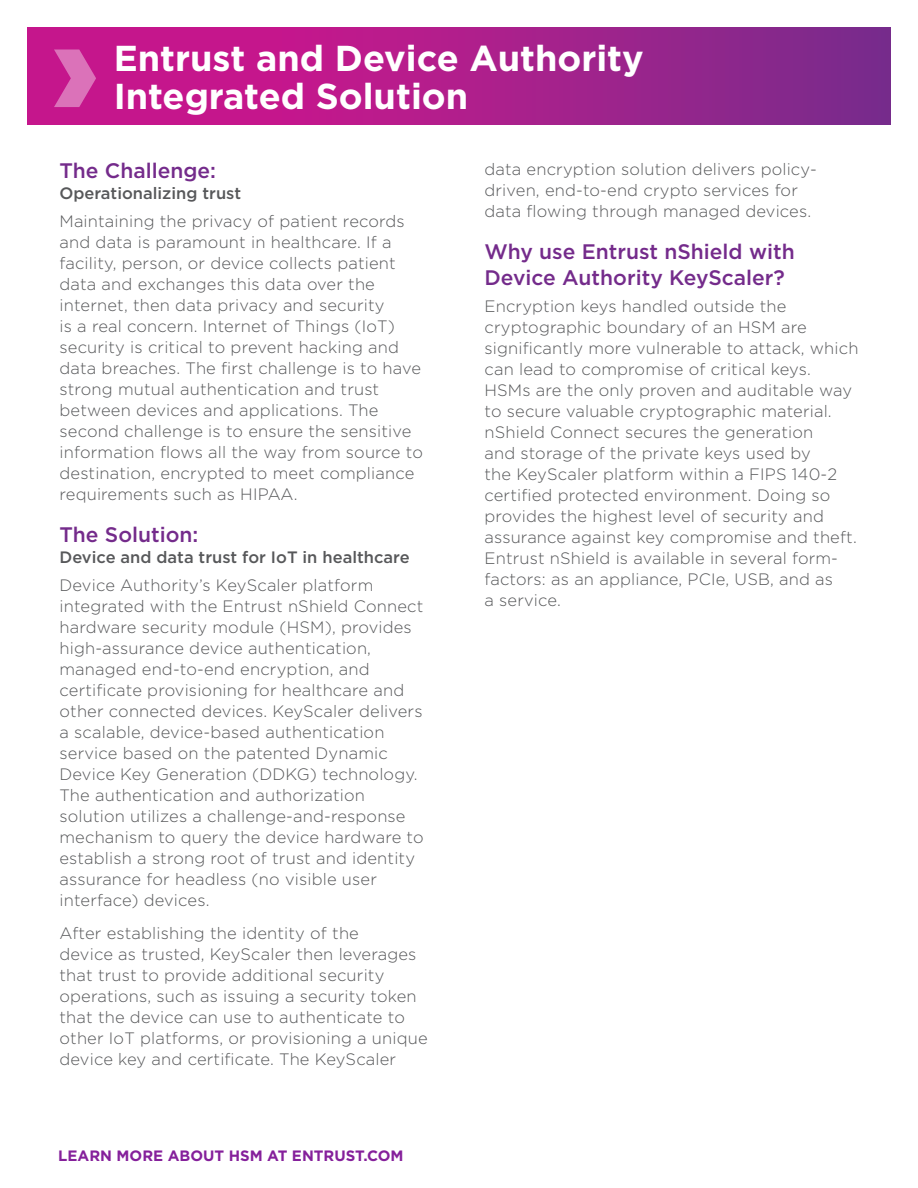
<style>
.page{position:relative;width:918px;height:1188px;background:#fff}
.page>*{position:absolute;margin:0;border:0;box-sizing:border-box;transform-origin:0 0}
._1_Back_Page_Title{font:700 36px/37.5px "Gotham";color:#fff}
._3_Header{font:500 21px/25.5px "Gotham";color:#742b8b}
._4_Body_Text{font:300 16.5px/21px "Gotham";letter-spacing:.01em;color:#57585a}
._3_Header-2{font:500 16.5px "Gotham";color:#57585a}
.CTA_URL_front{font:700 15px "Gotham";color:#85209b}
</style>
<div class="page">
<svg style="left:27px;top:27px;width:864px;height:98px;background:#a91e8b"></svg>
<svg style="left:54px;top:50px;width:42px;height:57px;background:#d24da7"></svg>
<p class="_1_Back_Page_Title" style="left:114px;top:40px;width:532px">Entrust and Device Authority<br>Integrated Solution</p>
<p class="_3_Header" style="left:60px;top:158px;width:158px">The Challenge:</p>
<p class="_3_Header-2" style="left:60px;top:183px;width:183px">Operationalizing trust</p>
<p class="_4_Body_Text" style="left:60px;top:210px;width:365px">Maintaining the privacy of patient records and data is paramount in healthcare. If a facility, person, or device collects patient data and exchanges this data over the internet, then data privacy and security<br>is a real concern. Internet of Things (IoT) security is critical to prevent hacking and data breaches. The first challenge is to have strong mutual authentication and trust between devices and applications. The second challenge is to ensure the sensitive information flows all the way from source to destination, encrypted to meet compliance requirements such as HIPAA.</p>
<p class="_3_Header" style="left:60px;top:522px;width:140px">The Solution:</p>
<p class="_3_Header-2" style="left:60px;top:547px;width:352px">Device and data trust for IoT in healthcare</p>
<p class="_4_Body_Text" style="left:60px;top:574px;width:366px">Device Authority’s KeyScaler platform integrated with the Entrust nShield Connect hardware security module (HSM), provides high-assurance device authentication, managed end-to-end encryption, and certificate provisioning for healthcare and other connected devices. KeyScaler delivers a scalable, device-based authentication service based on the patented Dynamic Device Key Generation (DDKG) technology.<br>The authentication and authorization solution utilizes a challenge-and-response mechanism to query the device hardware to establish a strong root of trust and identity assurance for headless (no visible user interface) devices.</p>
<p class="_4_Body_Text" style="left:60px;top:923px;width:370px">After establishing the identity of the<br>device as trusted, KeyScaler then leverages that trust to provide additional security operations, such as issuing a security token that the device can use to authenticate to other IoT platforms, or provisioning a unique device key and certificate. The KeyScaler</p>
<p class="CTA_URL_front" style="left:58px;top:1146px;width:347px">LEARN MORE ABOUT HSM AT ENTRUST.COM</p>
<p class="_4_Body_Text" style="left:485px;top:158px;width:334px">data encryption solution delivers policy&shy;driven, end-to-end crypto services for data flowing through managed devices.</p>
<p class="_3_Header" style="left:485px;top:239px;width:312px">Why use Entrust nShield with<br>Device Authority KeyScaler?</p>
<p class="_4_Body_Text" style="left:485px;top:295px;width:375px">Encryption keys handled outside the cryptographic boundary of an HSM are significantly more vulnerable to attack, which can lead to compromise of critical keys.<br>HSMs are the only proven and auditable way to secure valuable cryptographic material. nShield Connect secures the generation<br>and storage of the private keys used by<br>the KeyScaler platform within a FIPS 140-2 certified protected environment. Doing so provides the highest level of security and assurance against key compromise and theft.<br>Entrust nShield is available in several form&shy;factors: as an appliance, PCIe, USB, and as<br>a service.</p>
</div>
